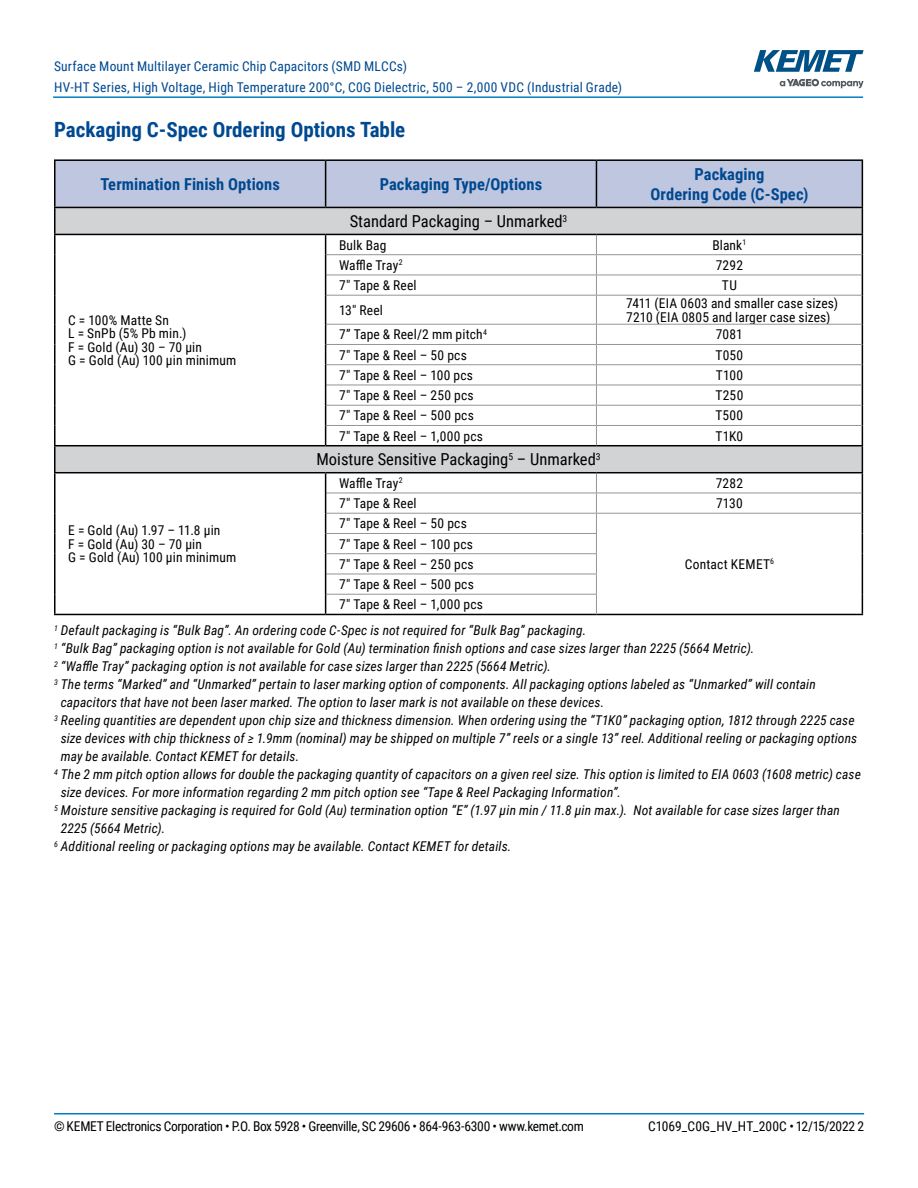
<style>
.page{position:relative;width:918px;height:1188px;background:#fff}
.page>*{position:absolute;margin:0;border:0;box-sizing:border-box;transform-origin:0 0}
.t1{font:700 21px "Roboto Condensed";color:#004990}
.t2{font:700 16.5px/19.8px "Roboto Condensed";letter-spacing:.005em;color:#004990;text-align:center}
.t3{font:16.5px "Roboto Condensed";color:#000}
.t4{font:italic 13.5px "Roboto Condensed";letter-spacing:.01em;color:#000}
.t5{font:13.5px/13.5px "Roboto Condensed";letter-spacing:.01em;color:#000}
.t6{font:13.5px/21px "Roboto Condensed";letter-spacing:.015em;color:#004990}
.t7{font:13.5px "Roboto Condensed";letter-spacing:-.025em;color:#000}
</style>
<div class="page">
<hr style="left:54px;top:1113px;width:810px;height:2px;background:#007dc3">
<hr style="left:53px;top:96px;width:810px;height:2px;background:#007dc3">
<svg style="left:780px;top:79px;width:84px;height:9px"></svg>
<svg style="left:754px;top:50px;width:110px;height:22px"></svg>
<hr style="left:54px;top:159px;width:272px;height:2px;background:#000">
<hr style="left:54px;top:161px;width:2px;height:46px;background:#000">
<hr style="left:326px;top:159px;width:270px;height:2px;background:#000">
<hr style="left:596px;top:159px;width:267px;height:2px;background:#000">
<hr style="left:54px;top:614px;width:272px;height:1px;background:#000">
<hr style="left:326px;top:614px;width:270px;height:1px;background:#000">
<hr style="left:596px;top:614px;width:267px;height:1px;background:#000">
<hr style="left:54px;top:235px;width:2px;height:20px;background:#000">
<hr style="left:54px;top:255px;width:2px;height:20px;background:#000">
<hr style="left:54px;top:275px;width:2px;height:20px;background:#000">
<hr style="left:54px;top:295px;width:2px;height:29px;background:#000">
<hr style="left:54px;top:324px;width:2px;height:20px;background:#000">
<hr style="left:54px;top:344px;width:2px;height:21px;background:#000">
<hr style="left:54px;top:365px;width:2px;height:20px;background:#000">
<hr style="left:54px;top:385px;width:2px;height:20px;background:#000">
<hr style="left:54px;top:405px;width:2px;height:20px;background:#000">
<hr style="left:54px;top:425px;width:2px;height:20px;background:#000">
<hr style="left:54px;top:446px;width:2px;height:26px;background:#000">
<hr style="left:54px;top:473px;width:2px;height:20px;background:#000">
<hr style="left:54px;top:493px;width:2px;height:20px;background:#000">
<hr style="left:54px;top:513px;width:2px;height:20px;background:#000">
<hr style="left:54px;top:533px;width:2px;height:21px;background:#000">
<hr style="left:54px;top:554px;width:2px;height:20px;background:#000">
<hr style="left:54px;top:574px;width:2px;height:20px;background:#000">
<hr style="left:54px;top:594px;width:2px;height:20px;background:#000">
<svg style="left:55px;top:160px;width:808px;height:454px"></svg>
<hr style="left:54px;top:207px;width:272px;height:1px;background:#000">
<hr style="left:54px;top:208px;width:2px;height:26px;background:#000">
<hr style="left:326px;top:207px;width:270px;height:1px;background:#000">
<hr style="left:596px;top:207px;width:267px;height:1px;background:#000">
<hr style="left:54px;top:234px;width:272px;height:1px;background:#000">
<hr style="left:326px;top:234px;width:270px;height:1px;background:#000">
<hr style="left:596px;top:234px;width:267px;height:1px;background:#000">
<hr style="left:54px;top:445px;width:272px;height:1px;background:#000">
<hr style="left:326px;top:445px;width:270px;height:1px;background:#000">
<hr style="left:596px;top:445px;width:267px;height:1px;background:#000">
<hr style="left:54px;top:472px;width:272px;height:1px;background:#000">
<hr style="left:326px;top:472px;width:270px;height:1px;background:#000">
<hr style="left:596px;top:472px;width:267px;height:1px;background:#000">
<p class="t6" style="left:54px;top:55px;width:570px">Surface Mount Multilayer Ceramic Chip Capacitors (SMD MLCCs)<br>HV-HT Series, High Voltage, High Temperature 200°C, C0G Dielectric, 500 – 2,000 VDC (Industrial Grade)</p>
<h1 class="t1" style="left:54px;top:115px;width:353px">Packaging C-Spec Ordering Options Table</h1>
<p class="t2" style="left:100px;top:174px;width:181px">Termination Finish Options</p>
<p class="t2" style="left:380px;top:174px;width:164px">Packaging Type/Options</p>
<p class="t2" style="left:650px;top:164px;width:159px">Packaging<br>Ordering Code (C-Spec)</p>
<p class="t3" style="left:350px;top:210px;width:219px">Standard Packaging – Unmarked<sup>3</sup></p>
<p class="t5" style="left:68px;top:313px;width:170px">C = 100% Matte Sn<br>L = SnPb (5% Pb min.)<br>F = Gold (Au) 30 – 70 µin<br>G = Gold (Au) 100 µin minimum</p>
<p class="t5" style="left:339px;top:238px;width:49px">Bulk Bag</p>
<p class="t5" style="left:712px;top:238px;width:36px">Blank<sup>1</sup></p>
<p class="t5" style="left:339px;top:258px;width:65px">Waffle Tray<sup>2</sup></p>
<p class="t5" style="left:716px;top:258px;width:29px">7292</p>
<p class="t5" style="left:339px;top:278px;width:79px">7" Tape &amp; Reel</p>
<p class="t5" style="left:722px;top:278px;width:17px">TU</p>
<p class="t5" style="left:339px;top:303px;width:45px">13" Reel</p>
<p class="t5" style="left:626px;top:296px;width:213px">7411 (EIA 0603 and smaller case sizes)<br>7210 (EIA 0805 and larger case sizes)</p>
<p class="t5" style="left:339px;top:327px;width:149px">7” Tape &amp; Reel/2 mm pitch<sup>4</sup></p>
<p class="t5" style="left:716px;top:327px;width:29px">7081</p>
<p class="t5" style="left:339px;top:348px;width:129px">7" Tape &amp; Reel – 50 pcs</p>
<p class="t5" style="left:716px;top:348px;width:29px">T050</p>
<p class="t5" style="left:339px;top:368px;width:136px">7" Tape &amp; Reel – 100 pcs</p>
<p class="t5" style="left:716px;top:368px;width:29px">T100</p>
<p class="t5" style="left:339px;top:388px;width:136px">7" Tape &amp; Reel – 250 pcs</p>
<p class="t5" style="left:715px;top:388px;width:29px">T250</p>
<p class="t5" style="left:339px;top:408px;width:136px">7" Tape &amp; Reel – 500 pcs</p>
<p class="t5" style="left:716px;top:408px;width:29px">T500</p>
<p class="t5" style="left:339px;top:429px;width:145px">7" Tape &amp; Reel – 1,000 pcs</p>
<p class="t5" style="left:716px;top:429px;width:29px">T1K0</p>
<p class="t3" style="left:316px;top:448px;width:286px">Moisture Sensitive Packaging<sup>5</sup> – Unmarked<sup>3</sup></p>
<p class="t5" style="left:339px;top:476px;width:65px">Waffle Tray<sup>2</sup></p>
<p class="t5" style="left:716px;top:476px;width:29px">7282</p>
<p class="t5" style="left:339px;top:496px;width:79px">7" Tape &amp; Reel</p>
<p class="t5" style="left:716px;top:496px;width:28px">7130</p>
<p class="t5" style="left:339px;top:516px;width:129px">7" Tape &amp; Reel – 50 pcs</p>
<p class="t5" style="left:685px;top:557px;width:91px">Contact KEMET<sup>6</sup></p>
<p class="t5" style="left:68px;top:523px;width:170px">E = Gold (Au) 1.97 – 11.8 µin<br>F = Gold (Au) 30 – 70 µin<br>G = Gold (Au) 100 µin minimum</p>
<p class="t5" style="left:339px;top:533px;width:145px;line-height:20.2px">7" Tape &amp; Reel – 100 pcs<br>7" Tape &amp; Reel – 250 pcs<br>7" Tape &amp; Reel – 500 pcs<br>7" Tape &amp; Reel – 1,000 pcs</p>
<p class="t4" style="left:54px;top:621px;width:534px"><sup>1</sup> Default packaging is “Bulk Bag”. An ordering code C-Spec is not required for “Bulk Bag” packaging.</p>
<p class="t4" style="left:54px;top:639px;width:702px"><sup>1</sup> “Bulk Bag” packaging option is not available for Gold (Au) termination finish options and case sizes larger than 2225 (5664 Metric).</p>
<p class="t4" style="left:54px;top:657px;width:499px"><sup>2</sup> “Waffle Tray” packaging option is not available for case sizes larger than 2225 (5664 Metric).</p>
<p class="t4" style="left:54px;top:675px;width:763px"><sup>3</sup> The terms “Marked” and “Unmarked” pertain to laser marking option of components. All packaging options labeled as “Unmarked” will contain</p>
<p class="t4" style="left:61px;top:693px;width:545px">capacitors that have not been laser marked. The option to laser mark is not available on these devices.</p>
<p class="t4" style="left:54px;top:711px;width:802px"><sup>3</sup> Reeling quantities are dependent upon chip size and thickness dimension. When ordering using the “T1K0” packaging option, 1812 through 2225 case</p>
<p class="t4" style="left:61px;top:729px;width:798px">size devices with chip thickness of ≥ 1.9mm (nominal) may be shipped on multiple 7” reels or a single 13” reel. Additional reeling or packaging options</p>
<p class="t4" style="left:61px;top:747px;width:240px">may be available. Contact KEMET for details.</p>
<p class="t4" style="left:54px;top:765px;width:808px"><sup>4</sup> The 2 mm pitch option allows for double the packaging quantity of capacitors on a given reel size. This option is limited to EIA 0603 (1608 metric) case</p>
<p class="t4" style="left:61px;top:783px;width:562px">size devices. For more information regarding 2 mm pitch option see “Tape &amp; Reel Packaging Information”.</p>
<p class="t4" style="left:54px;top:801px;width:787px"><sup>5</sup> Moisture sensitive packaging is required for Gold (Au) termination option “E” (1.97 µin min / 11.8 µin max.). Not available for case sizes larger than</p>
<p class="t4" style="left:61px;top:819px;width:106px">2225 (5664 Metric).</p>
<p class="t4" style="left:54px;top:837px;width:459px"><sup>6</sup> Additional reeling or packaging options may be available. Contact KEMET for details.</p>
<p class="t7" style="left:54px;top:1116px;width:531px">© KEMET Electronics Corporation • P.O. Box 5928 • Greenville, SC 29606 • 864-963-6300 • www.kemet.com</p>
<p class="t5" style="left:648px;top:1119px;width:218px">C1069_C0G_HV_HT_200C • 12/15/2022 2</p>
</div>
